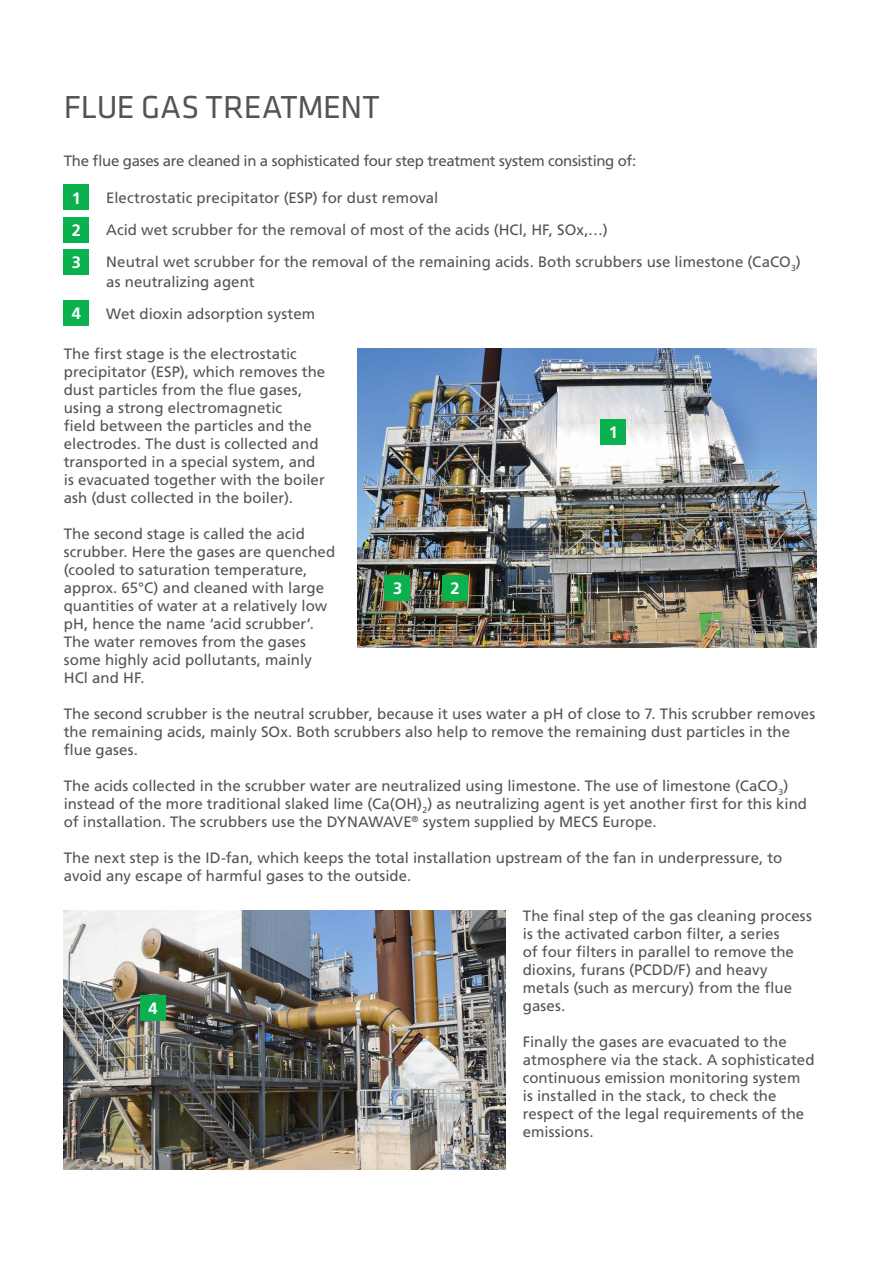
<style>
.page{position:relative;width:893px;height:1263px;background:#fff}
.page>*{position:absolute;margin:0;border:0;box-sizing:border-box;transform-origin:0 0}
.t1{font:33px "Klavika";letter-spacing:-.005em;color:#545456}
.t2{font:700 16.5px/32.2px "Frutiger LT Std";color:#fff;text-align:justify}
.t3{font:15px/18px "Frutiger LT Std";letter-spacing:.005em;color:#545456}
.t4{font:15px "Frutiger LT Std";letter-spacing:-.02em;color:#545456}
</style>
<div class="page">
<img style="left:357px;top:349px;width:459px;height:298px">
<img style="left:64px;top:910px;width:442px;height:259px">
<div style="left:601px;top:419px;width:25px;height:25px;background:#0bb14e"></div>
<div style="left:442px;top:575px;width:25px;height:26px;background:#0bb14e"></div>
<div style="left:385px;top:575px;width:25px;height:26px;background:#0bb14e"></div>
<div style="left:140px;top:995px;width:26px;height:25px;background:#0bb14e"></div>
<div style="left:64px;top:185px;width:25px;height:25px;background:#0bb14e"></div>
<div style="left:64px;top:217px;width:25px;height:25px;background:#0bb14e"></div>
<div style="left:64px;top:249px;width:25px;height:26px;background:#0bb14e"></div>
<div style="left:64px;top:300px;width:25px;height:25px;background:#0bb14e"></div>
<h1 class="t1" style="left:64px;top:89px;width:316px">FLUE GAS TREATMENT</h1>
<p class="t4" style="left:64px;top:152px;width:574px">The flue gases are cleaned in a sophisticated four step treatment system consisting of:</p>
<p class="t3" style="left:106px;top:181px;width:696px;line-height:32.2px">Electrostatic precipitator (ESP) for dust removal<br>Acid wet scrubber for the removal of most of the acids (HCl, HF, SOx,…)<br>Neutral wet scrubber for the removal of the remaining acids. Both scrubbers use limestone (CaCO<sub>3</sub>)</p>
<p class="t3" style="left:106px;top:265px;width:210px;line-height:32.2px">as neutralizing agent<br>Wet dioxin adsorption system</p>
<p class="t3" style="left:64px;top:345px;width:263px">The first stage is the electrostatic precipitator (ESP), which removes the dust particles from the flue gases, using a strong electromagnetic<br>field between the particles and the electrodes. The dust is collected and transported in a special system, and is evacuated together with the boiler ash (dust collected in the boiler).</p>
<p class="t3" style="left:64px;top:525px;width:273px">The second stage is called the acid scrubber. Here the gases are quenched (cooled to saturation temperature, approx. 65°C) and cleaned with large quantities of water at a relatively low pH, hence the name ‘acid scrubber’.<br>The water removes from the gases some highly acid pollutants, mainly HCl and HF.</p>
<p class="t3" style="left:64px;top:705px;width:753px">The second scrubber is the neutral scrubber, because it uses water a pH of close to 7. This scrubber removes the remaining acids, mainly SOx. Both scrubbers also help to remove the remaining dust particles in the flue gases.</p>
<p class="t3" style="left:64px;top:777px;width:745px">The acids collected in the scrubber water are neutralized using limestone. The use of limestone (CaCO<sub>3</sub>) instead of the more traditional slaked lime (Ca(OH)<sub>2</sub>) as neutralizing agent is yet another first for this kind of installation. The scrubbers use the DYNAWAVE<sup>®</sup> system supplied by MECS Europe.</p>
<p class="t3" style="left:64px;top:849px;width:720px">The next step is the ID-fan, which keeps the total installation upstream of the fan in underpressure, to avoid any escape of harmful gases to the outside.</p>
<p class="t3" style="left:523px;top:907px;width:290px">The final step of the gas cleaning process is the activated carbon filter, a series<br>of four filters in parallel to remove the dioxins, furans (PCDD/F) and heavy metals (such as mercury) from the flue gases.</p>
<p class="t3" style="left:523px;top:1033px;width:293px">Finally the gases are evacuated to the atmosphere via the stack. A sophisticated continuous emission monitoring system<br>is installed in the stack, to check the respect of the legal requirements of the emissions.</p>
<p class="t2" style="left:72px;top:182px;width:11px">1<br>2<br>3</p>
<p class="t2" style="left:72px;top:297px;width:11px">4</p>
<p class="t2" style="left:609px;top:416px;width:11px">1</p>
<p class="t2" style="left:393px;top:572px;width:11px">3</p>
<p class="t2" style="left:450px;top:572px;width:11px">2</p>
<p class="t2" style="left:148px;top:992px;width:11px">4</p>
</div>
